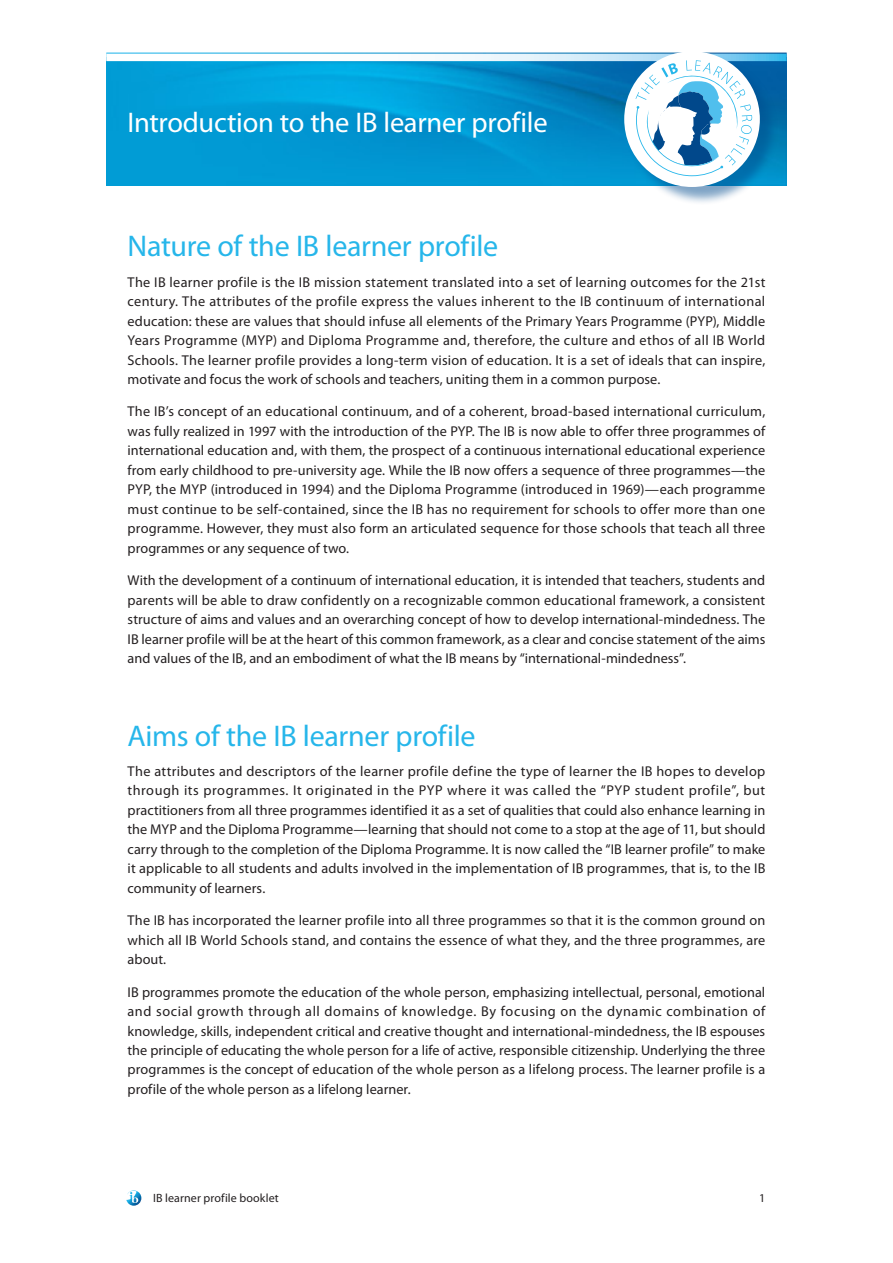
<style>
.page{position:relative;width:893px;height:1263px;background:#fff}
.page>*{position:absolute;margin:0;border:0;box-sizing:border-box;transform-origin:0 0}
.t1{font:30px "Myriad Pro";letter-spacing:-.01em;color:#26b6ea}
.t2{font:28.5px "Myriad Pro";letter-spacing:-.01em;color:#fff}
.t3{font:14.25px/19.5px "Myriad Pro";letter-spacing:.005em;color:#231f20;text-align:justify}
.t4{font:12px "Myriad Pro";letter-spacing:.01em;color:#231f20}
</style>
<div class="page">
<svg style="left:126px;top:1190px;width:15px;height:16px"></svg>
<img style="left:106px;top:61px;width:520px;height:124px">
<svg style="left:106px;top:53px;width:520px;height:1px"></svg>
<svg style="left:106px;top:54px;width:520px;height:7px"></svg>
<div style="left:626px;top:53px;width:168px;height:169px;background:#004a8d;opacity:.5"></div>
<div style="left:624px;top:51px;width:136px;height:136px;background:#fff;border-radius:50%"></div>
<svg style="left:635px;top:60px;width:117px;height:116px"></svg>
<h2 class="t2" style="left:128px;top:105px;width:422px">Introduction to the IB learner profile</h2>
<h1 class="t1" style="left:128px;top:228px;width:372px">Nature of the IB learner profile</h1>
<p class="t3" style="left:128px;top:272px;width:639px">The IB learner profile is the IB mission statement translated into a set of learning outcomes for the 21st century. The attributes of the profile express the values inherent to the IB continuum of international education: these are values that should infuse all elements of the Primary Years Programme (PYP), Middle Years Programme (MYP) and Diploma Programme and, therefore, the culture and ethos of all IB World Schools. The learner profile provides a long-term vision of education. It is a set of ideals that can inspire, motivate and focus the work of schools and teachers, uniting them in a common purpose.</p>
<p class="t3" style="left:128px;top:401px;width:639px">The IB’s concept of an educational continuum, and of a coherent, broad-based international curriculum, was fully realized in 1997 with the introduction of the PYP. The IB is now able to offer three programmes of international education and, with them, the prospect of a continuous international educational experience from early childhood to pre-university age. While the IB now offers a sequence of three programmes—the PYP, the MYP (introduced in 1994) and the Diploma Programme (introduced in 1969)—each programme must continue to be self-contained, since the IB has no requirement for schools to offer more than one programme. However, they must also form an articulated sequence for those schools that teach all three programmes or any sequence of two.</p>
<p class="t3" style="left:128px;top:570px;width:639px">With the development of a continuum of international education, it is intended that teachers, students and parents will be able to draw confidently on a recognizable common educational framework, a consistent structure of aims and values and an overarching concept of how to develop international-mindedness. The IB learner profile will be at the heart of this common framework, as a clear and concise statement of the aims and values of the IB, and an embodiment of what the IB means by “international-mindedness”.</p>
<h1 class="t1" style="left:128px;top:717px;width:350px">Aims of the IB learner profile</h1>
<p class="t3" style="left:128px;top:761px;width:639px">The attributes and descriptors of the learner profile define the type of learner the IB hopes to develop through its programmes. It originated in the PYP where it was called the “PYP student profile”, but practitioners from all three programmes identified it as a set of qualities that could also enhance learning in the MYP and the Diploma Programme—learning that should not come to a stop at the age of 11, but should carry through to the completion of the Diploma Programme. It is now called the “IB learner profile” to make it applicable to all students and adults involved in the implementation of IB programmes, that is, to the IB community of learners.</p>
<p class="t3" style="left:128px;top:910px;width:639px">The IB has incorporated the learner profile into all three programmes so that it is the common ground on which all IB World Schools stand, and contains the essence of what they, and the three programmes, are about.</p>
<p class="t3" style="left:128px;top:982px;width:639px">IB programmes promote the education of the whole person, emphasizing intellectual, personal, emotional and social growth through all domains of knowledge. By focusing on the dynamic combination of knowledge, skills, independent critical and creative thought and international-mindedness, the IB espouses the principle of educating the whole person for a life of active, responsible citizenship. Underlying the three programmes is the concept of education of the whole person as a lifelong process. The learner profile is a profile of the whole person as a lifelong learner.</p>
<p class="t4" style="left:153px;top:1190px;width:127px">IB learner profile booklet</p>
<p class="t4" style="left:759px;top:1190px;width:8px">1</p>
</div>
